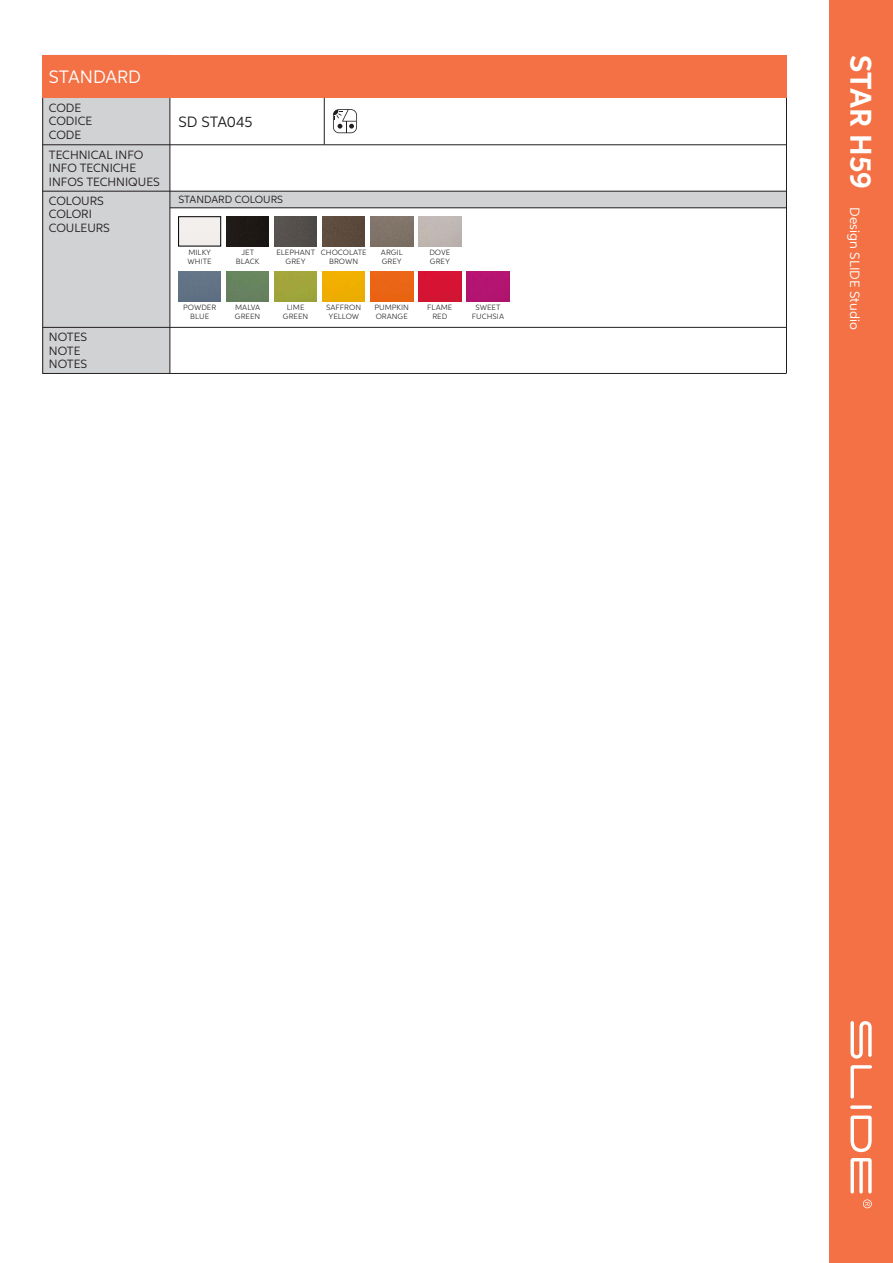
<style>
.page{position:relative;width:893px;height:1263px;background:#fff}
.page>*{position:absolute;margin:0;border:0;box-sizing:border-box;transform-origin:0 0}
.t1{font:700 30px "Aspira";color:#fff}
.t2{font:18px "Aspira";color:#fff}
.t3{font:15px "Aspira";color:#231f20}
.t4{font:13.5px "Aspira";color:#fff}
.t5{font:12px/13.5px "Aspira";color:#231f20}
.t6{font:10.5px "Aspira";color:#231f20}
.t7{font:300 9px/9px "Aspira";color:#231f20;text-align:center}
</style>
<div class="page">
<div style="left:829px;top:0;width:64px;height:1263px;background:#f37144"></div>
<svg style="left:863px;top:1199px;width:9px;height:9px"></svg>
<svg style="left:850px;top:1105px;width:22px;height:4px"></svg>
<svg style="left:850px;top:1115px;width:22px;height:37px"></svg>
<svg style="left:850px;top:1065px;width:22px;height:33px"></svg>
<svg style="left:850px;top:1158px;width:22px;height:35px"></svg>
<svg style="left:850px;top:1021px;width:22px;height:37px"></svg>
<div style="left:169px;top:191px;width:617px;height:17px;background:#d1d2d4"></div>
<div style="left:169px;top:191px;width:618px;height:17px;border:1px solid #231f20"></div>
<div style="left:43px;top:55px;width:127px;height:318px;background:#d1d2d4"></div>
<div style="left:43px;top:55px;width:744px;height:43px;background:#f37144"></div>
<hr style="left:43px;top:145px;width:743px;height:1px;background:#231f20">
<hr style="left:786px;top:208px;width:1px;height:165px;background:#231f20">
<hr style="left:786px;top:98px;width:1px;height:93px;background:#231f20">
<hr style="left:43px;top:191px;width:127px;height:1px;background:#231f20">
<hr style="left:43px;top:327px;width:744px;height:1px;background:#231f20">
<svg style="left:333px;top:109px;width:24px;height:24px"></svg>
<hr style="left:324px;top:98px;width:1px;height:47px;background:#231f20">
<hr style="left:170px;top:373px;width:616px;height:1px;background:#231f20">
<div style="left:178px;top:217px;width:43px;height:29px;border:1px solid #000001"></div>
<img style="left:226px;top:216px;width:43px;height:30px">
<img style="left:274px;top:216px;width:43px;height:30px">
<img style="left:322px;top:216px;width:43px;height:30px">
<img style="left:370px;top:216px;width:43px;height:30px">
<img style="left:178px;top:271px;width:43px;height:30px">
<img style="left:226px;top:271px;width:43px;height:30px">
<img style="left:274px;top:271px;width:43px;height:30px">
<img style="left:322px;top:271px;width:43px;height:30px">
<img style="left:370px;top:271px;width:43px;height:30px">
<img style="left:419px;top:271px;width:42px;height:30px">
<img style="left:467px;top:271px;width:42px;height:30px">
<hr style="left:0;top:0;width:1px;height:1263px;background:#f37144">
<h2 class="t2" style="left:49px;top:66px;width:94px">STANDARD</h2>
<h3 class="t5" style="left:49px;top:101px;width:45px">CODE<br>CODICE<br>CODE</h3>
<h3 class="t5" style="left:49px;top:147px;width:112px">TECHNICAL INFO<br>INFO TECNICHE<br>INFOS TECHNIQUES</h3>
<h3 class="t5" style="left:49px;top:194px;width:63px">COLOURS<br>COLORI<br>COULEURS</h3>
<h3 class="t5" style="left:49px;top:330px;width:40px">NOTES<br>NOTE<br>NOTES</h3>
<p class="t3" style="left:178px;top:112px;width:76px">SD STA045</p>
<p class="t6" style="left:178px;top:193px;width:106px">STANDARD COLOURS</p>
<p class="t7" style="left:188px;top:247px;width:26px;text-align:left">MILKY<br>WHITE</p>
<p class="t7" style="left:183px;top:302px;width:35px">POWDER<br>BLUE</p>
<p class="t7" style="left:236px;top:247px;width:25px">JET<br>BLACK</p>
<p class="t7" style="left:235px;top:302px;width:27px;text-align:left">MALVA<br>GREEN</p>
<p class="t7" style="left:321px;top:247px;width:47px">CHOCOLATE<br>BROWN</p>
<p class="t7" style="left:276px;top:247px;width:40px">ELEPHANT<br>GREY</p>
<p class="t7" style="left:381px;top:247px;width:23px;text-align:left">ARGIL<br>GREY</p>
<p class="t7" style="left:283px;top:302px;width:27px">LIME<br>GREEN</p>
<p class="t7" style="left:326px;top:302px;width:36px;text-align:left">SAFFRON<br>YELLOW</p>
<p class="t7" style="left:374px;top:302px;width:36px;text-align:left">PUMPKIN<br>ORANGE</p>
<p class="t7" style="left:429px;top:247px;width:22px;text-align:left">DOVE<br>GREY</p>
<p class="t7" style="left:427px;top:302px;width:27px">FLAME<br>RED</p>
<p class="t7" style="left:472px;top:302px;width:34px">SWEET<br>FUCHSIA</p>
<p class="t1" style="left:879px;top:55px;width:135px;rotate:90deg">STAR H59</p>
<p class="t4" style="left:863px;top:207px;width:124px;rotate:90deg">Design SLIDE Studio</p>
</div>
